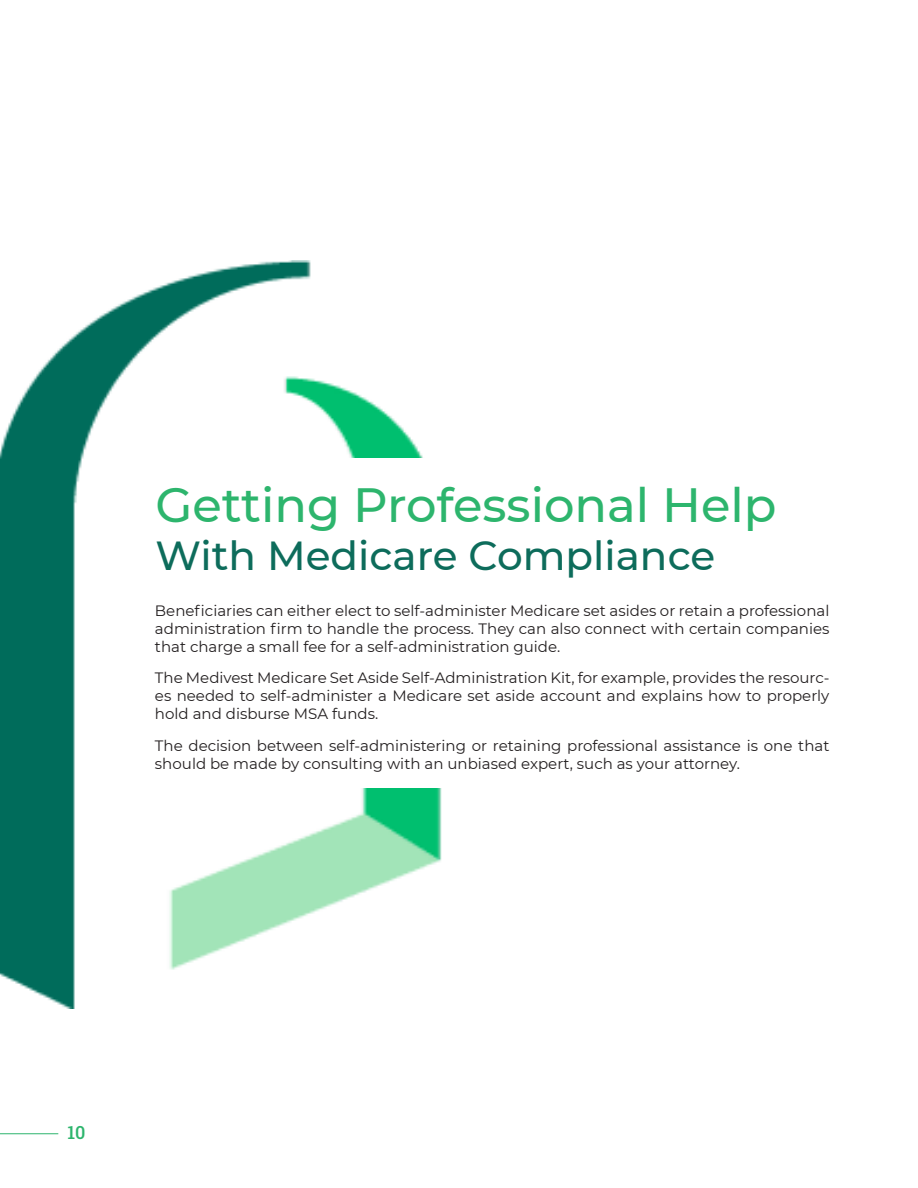
<style>
.page{position:relative;width:918px;height:1188px;background:#fff}
.page>*{position:absolute;margin:0;border:0;box-sizing:border-box;transform-origin:0 0}
.t1{font:500 48px "Montserrat";color:#2db56d}
.t2{font:500 40.5px "Montserrat";color:#0d6c5b}
.t3{font:18px "Roboto Slab";color:#2db56d}
.t4{font:15px/18px "Montserrat";color:#231f20;text-align:justify}
</style>
<div class="page">
<hr style="left:0;top:1133px;width:58px;height:1px;background:#2db56d">
<img style="left:0;top:261px;width:442px;height:747px">
<div style="left:143px;top:458px;width:707px;height:112px;background:#fff"></div>
<div style="left:114px;top:486px;width:736px;height:302px;background:#fff"></div>
<p class="t1" style="left:156px;top:471px;width:623px">Getting Professional Help</p>
<p class="t2" style="left:156px;top:527px;width:561px">With Medicare Compliance</p>
<p class="t4" style="left:155px;top:601px;width:676px">Beneficiaries can either elect to self-administer Medicare set asides or retain a professional administration firm to handle the process. They can also connect with certain companies that charge a small fee for a self-administration guide.</p>
<p class="t4" style="left:155px;top:668px;width:676px">The Medivest Medicare Set Aside Self-Administration Kit, for example, provides the resourc&shy;es needed to self-administer a Medicare set aside account and explains how to properly hold and disburse MSA funds.</p>
<p class="t4" style="left:155px;top:736px;width:676px">The decision between self-administering or retaining professional assistance is one that should be made by consulting with an unbiased expert, such as your attorney.</p>
<p class="t3" style="left:68px;top:1120px;width:19px">10</p>
</div>
